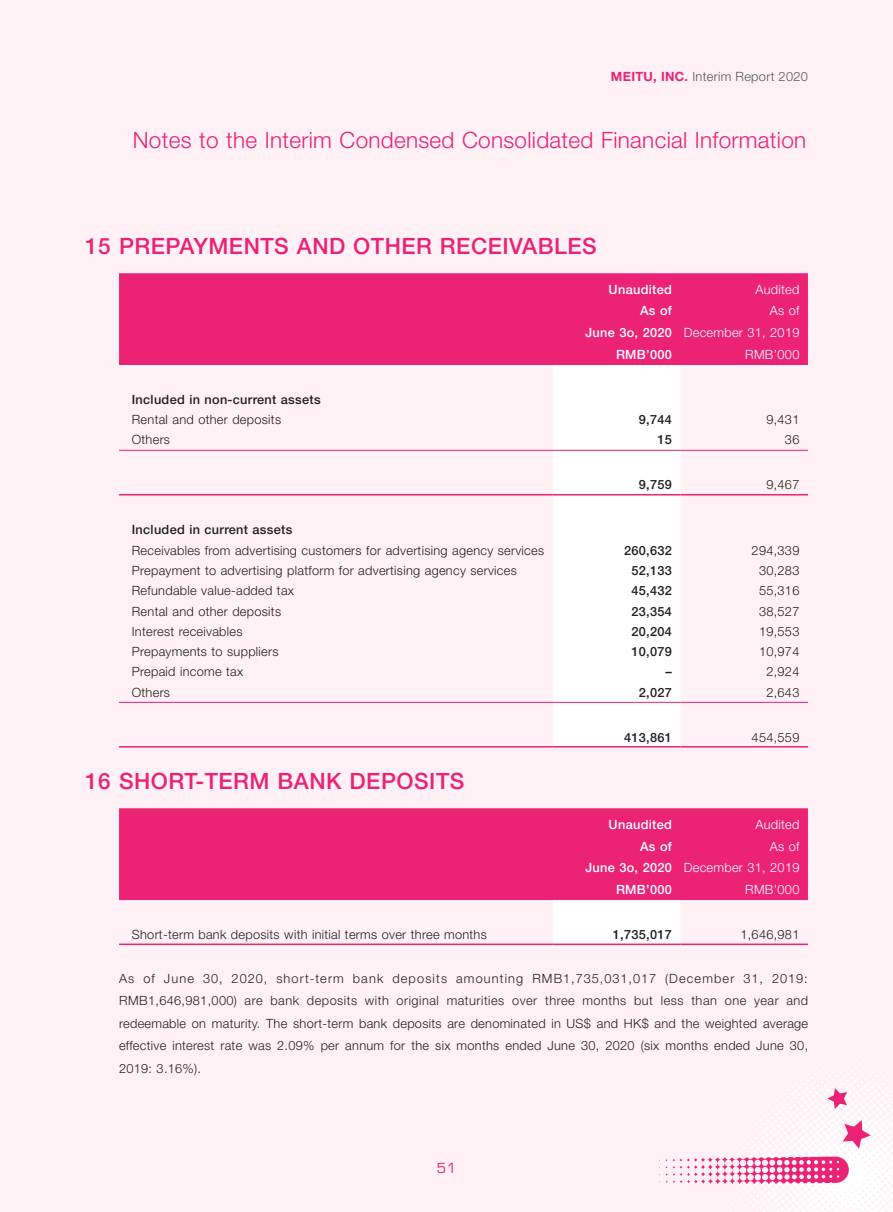
<style>
.page{position:relative;width:893px;height:1212px;background:#fff1f5}
.page>*{position:absolute;margin:0;border:0;box-sizing:border-box;transform-origin:0 0}
.t1{font:300 22.5px "Helvetica Neue LT Std";letter-spacing:.015em;color:#ec2275}
.Heading_1{font:500 22.5px "Helvetica Neue LT Std";letter-spacing:.025em;color:#ec2275}
.t2{font:13.5px "Eurostile LT Std";color:#ec2275}
.Body_Text{font:300 12.75px/22.5px "Helvetica Neue LT Std";letter-spacing:.025em;color:#231f20;text-align:justify}
.Body_Text-2{font:500 12.75px "Helvetica Neue LT Std";letter-spacing:.025em;color:#231f20}
.Body_Text-3{font:300 12.75px "Helvetica Neue LT Std";letter-spacing:.025em;color:#fff}
.Body_Text-4{font:500 12.75px "Helvetica Neue LT Std";letter-spacing:.025em;color:#fff}
.t3{font:300 12.75px "Helvetica Neue LT Std";letter-spacing:.025em;color:#57585a}
.s1{font-weight:700;color:#ec2275}
</style>
<div class="page">
<svg style="left:659px;top:1059px;width:234px;height:153px"></svg>
<div style="left:119px;top:273px;width:689px;height:92px;background:#ec2275"></div>
<div style="left:553px;top:365px;width:127px;height:381px;background:#fff"></div>
<hr style="left:119px;top:450px;width:434px;height:1px;background:#ec2275">
<hr style="left:553px;top:450px;width:127px;height:1px;background:#ec2275">
<hr style="left:680px;top:450px;width:128px;height:1px;background:#ec2275">
<hr style="left:119px;top:494px;width:434px;height:1px;background:#ec2275">
<hr style="left:553px;top:494px;width:127px;height:1px;background:#ec2275">
<hr style="left:680px;top:494px;width:128px;height:1px;background:#ec2275">
<hr style="left:119px;top:702px;width:434px;height:1px;background:#ec2275">
<hr style="left:553px;top:702px;width:127px;height:1px;background:#ec2275">
<hr style="left:680px;top:702px;width:128px;height:1px;background:#ec2275">
<hr style="left:119px;top:746px;width:434px;height:1px;background:#ec2275">
<hr style="left:553px;top:746px;width:127px;height:1px;background:#ec2275">
<hr style="left:680px;top:746px;width:128px;height:1px;background:#ec2275">
<div style="left:119px;top:808px;width:689px;height:92px;background:#ec2275"></div>
<div style="left:553px;top:900px;width:127px;height:43px;background:#fff"></div>
<hr style="left:119px;top:943px;width:434px;height:2px;background:#ec2275">
<hr style="left:553px;top:943px;width:127px;height:2px;background:#ec2275">
<hr style="left:680px;top:943px;width:128px;height:2px;background:#ec2275">
<p class="t3" style="left:611px;top:68px;width:199px"><span class="s1">MEITU, INC.</span> Interim Report 2020</p>
<h1 class="t1" style="left:133px;top:127px;width:675px">Notes to the Interim Condensed Consolidated Financial Information</h1>
<p class="Heading_1" style="left:85px;top:232px;width:513px">15 PREPAYMENTS AND OTHER RECEIVABLES</p>
<p class="Body_Text-4" style="left:609px;top:281px;width:65px">Unaudited</p>
<p class="Body_Text-3" style="left:755px;top:281px;width:46px">Audited</p>
<p class="Body_Text-4" style="left:640px;top:303px;width:33px">As of</p>
<p class="Body_Text-3" style="left:770px;top:303px;width:31px">As of</p>
<p class="Body_Text-4" style="left:585px;top:325px;width:88px">June 3o, 2020</p>
<p class="Body_Text-3" style="left:684px;top:325px;width:117px">December 31, 2019</p>
<p class="Body_Text-4" style="left:616px;top:347px;width:57px">RMB’000</p>
<p class="Body_Text-3" style="left:745px;top:347px;width:56px">RMB’000</p>
<p class="Body_Text-2" style="left:132px;top:392px;width:190px">Included in non-current assets</p>
<p class="Body_Text" style="left:132px;top:408px;width:151px">Rental and other deposits</p>
<p class="Body_Text-2" style="left:639px;top:412px;width:35px">9,744</p>
<p class="Body_Text" style="left:766px;top:408px;width:35px">9,431</p>
<p class="Body_Text" style="left:132px;top:428px;width:40px">Others</p>
<p class="Body_Text-2" style="left:657px;top:432px;width:16px">15</p>
<p class="Body_Text" style="left:785px;top:428px;width:16px">36</p>
<p class="Body_Text-2" style="left:639px;top:477px;width:35px">9,759</p>
<p class="Body_Text" style="left:766px;top:473px;width:35px">9,467</p>
<p class="Body_Text-2" style="left:132px;top:522px;width:162px">Included in current assets</p>
<p class="Body_Text" style="left:132px;top:539px;width:414px">Receivables from advertising customers for advertising agency services</p>
<p class="Body_Text-2" style="left:624px;top:543px;width:49px">260,632</p>
<p class="Body_Text" style="left:752px;top:539px;width:49px">294,339</p>
<p class="Body_Text" style="left:132px;top:559px;width:387px">Prepayment to advertising platform for advertising agency services</p>
<p class="Body_Text-2" style="left:631px;top:563px;width:42px">52,133</p>
<p class="Body_Text" style="left:759px;top:559px;width:42px">30,283</p>
<p class="Body_Text" style="left:132px;top:579px;width:164px">Refundable value-added tax</p>
<p class="Body_Text-2" style="left:631px;top:583px;width:42px">45,432</p>
<p class="Body_Text" style="left:759px;top:579px;width:42px">55,316</p>
<p class="Body_Text" style="left:132px;top:599px;width:151px">Rental and other deposits</p>
<p class="Body_Text-2" style="left:631px;top:603px;width:42px">23,354</p>
<p class="Body_Text" style="left:759px;top:599px;width:42px">38,527</p>
<p class="Body_Text" style="left:132px;top:620px;width:112px">Interest receivables</p>
<p class="Body_Text-2" style="left:631px;top:624px;width:42px">20,204</p>
<p class="Body_Text" style="left:759px;top:620px;width:42px">19,553</p>
<p class="Body_Text" style="left:132px;top:640px;width:148px">Prepayments to suppliers</p>
<p class="Body_Text-2" style="left:631px;top:644px;width:42px">10,079</p>
<p class="Body_Text" style="left:759px;top:640px;width:42px">10,974</p>
<p class="Body_Text" style="left:132px;top:660px;width:113px">Prepaid income tax</p>
<p class="Body_Text-2" style="left:665px;top:664px;width:8px">–</p>
<p class="Body_Text" style="left:766px;top:660px;width:35px">2,924</p>
<p class="Body_Text" style="left:132px;top:680px;width:40px">Others</p>
<p class="Body_Text-2" style="left:639px;top:684px;width:35px">2,027</p>
<p class="Body_Text" style="left:766px;top:680px;width:35px">2,643</p>
<p class="Body_Text-2" style="left:624px;top:729px;width:49px">413,861</p>
<p class="Body_Text" style="left:752px;top:725px;width:49px">454,559</p>
<p class="Heading_1" style="left:85px;top:767px;width:381px">16 SHORT-TERM BANK DEPOSITS</p>
<p class="Body_Text-4" style="left:609px;top:816px;width:65px">Unaudited</p>
<p class="Body_Text-3" style="left:755px;top:816px;width:46px">Audited</p>
<p class="Body_Text-4" style="left:640px;top:838px;width:33px">As of</p>
<p class="Body_Text-3" style="left:770px;top:838px;width:31px">As of</p>
<p class="Body_Text-4" style="left:585px;top:860px;width:88px">June 3o, 2020</p>
<p class="Body_Text-3" style="left:684px;top:860px;width:117px">December 31, 2019</p>
<p class="Body_Text-4" style="left:616px;top:882px;width:57px">RMB’000</p>
<p class="Body_Text-3" style="left:745px;top:882px;width:56px">RMB’000</p>
<p class="Body_Text" style="left:132px;top:923px;width:357px">Short-term bank deposits with initial terms over three months</p>
<p class="Body_Text-2" style="left:613px;top:927px;width:61px">1,735,017</p>
<p class="Body_Text" style="left:740px;top:923px;width:61px">1,646,981</p>
<p class="Body_Text" style="left:119px;top:966px;width:691px">As of June 30, 2020, short-term bank deposits amounting RMB1,735,031,017 (December 31, 2019:<br>RMB1,646,981,000) are bank deposits with original maturities over three months but less than one year and redeemable on maturity. The short-term bank deposits are denominated in US$ and HK$ and the weighted average effective interest rate was 2.09% per annum for the six months ended June 30, 2020 (six months ended June 30, 2019: 3.16%).</p>
<p class="t2" style="left:437px;top:1160px;width:21px">51</p>
</div>
